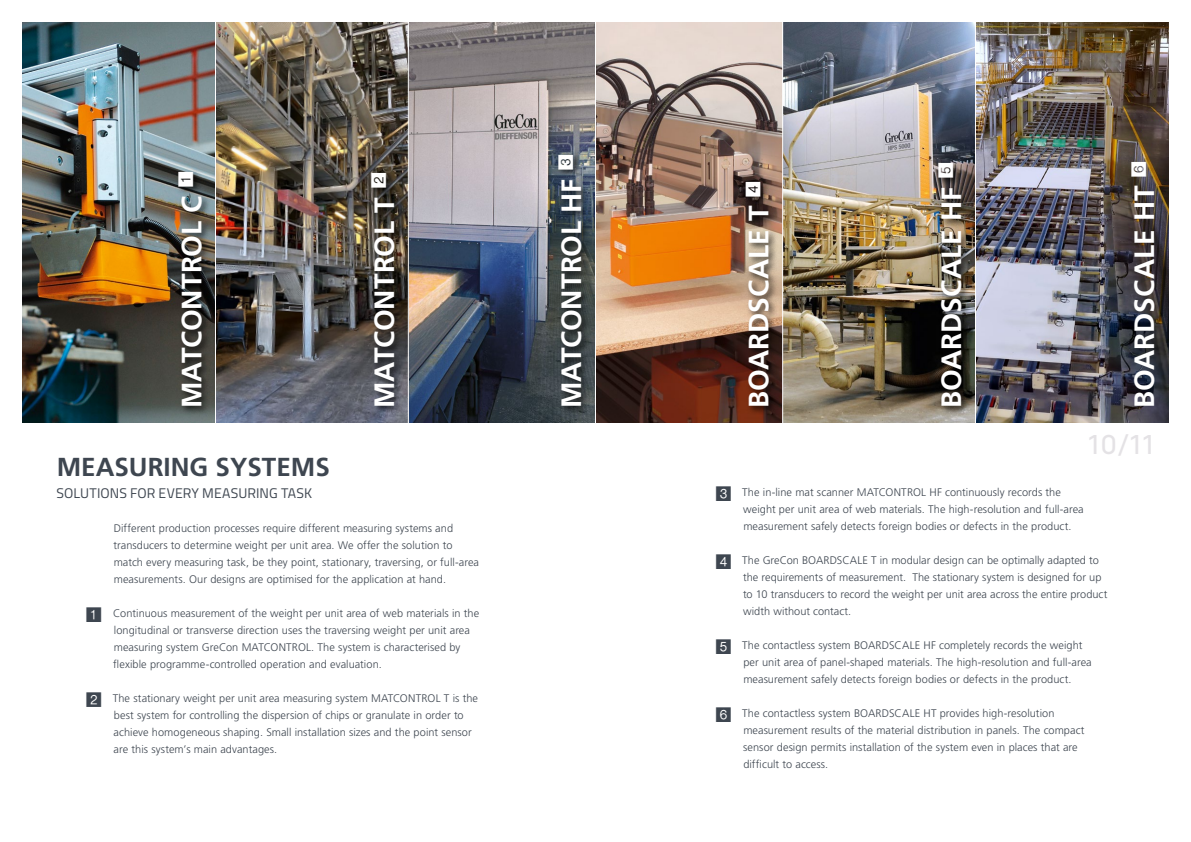
<style>
.page{position:relative;width:1191px;height:842px;background:#fff}
.page>*{position:absolute;margin:0;border:0;box-sizing:border-box;transform-origin:0 0}
.t1{font:700 28px "Frutiger LT Std";color:#fff}
.t2{font:700 26px "Frutiger LT Std";color:#3e4650}
.t3{font:26px "Normal";color:#e4e2e5}
.t4{font:14px "Titillium";letter-spacing:.005em;color:#3e4650}
.t5{font:300 11px/17px "Frutiger LT Std";letter-spacing:.005em;color:#3e4650}
.s1{font-family:"Square Frame Negative";font-weight:400;font-size:20px}
</style>
<div class="page">
<img style="left:783px;top:23px;width:192px;height:399px">
<img style="left:23px;top:23px;width:192px;height:399px">
<img style="left:976px;top:23px;width:192px;height:399px">
<img style="left:409px;top:23px;width:186px;height:399px">
<img style="left:216px;top:23px;width:192px;height:399px">
<img style="left:596px;top:23px;width:186px;height:399px">
<div style="left:935px;top:160px;width:35px;height:255px;background:#000;opacity:.75"></div>
<div style="left:368px;top:170px;width:35px;height:245px;background:#000;opacity:.75"></div>
<div style="left:742px;top:178px;width:36px;height:237px;background:#000;opacity:.75"></div>
<div style="left:555px;top:151px;width:36px;height:264px;background:#000;opacity:.75"></div>
<div style="left:175px;top:168px;width:36px;height:247px;background:#000;opacity:.75"></div>
<h1 class="t1" style="left:175px;top:408px;width:240px;rotate:-90deg">MATCONTROL C <sup>1</sup></h1>
<h1 class="t1" style="left:555px;top:408px;width:257px;rotate:-90deg">MATCONTROL HF <sup>3</sup></h1>
<h1 class="t1" style="left:368px;top:408px;width:238px;rotate:-90deg">MATCONTROL T <sup>2</sup></h1>
<h1 class="t1" style="left:742px;top:408px;width:229px;rotate:-90deg">BOARDSCALE T <sup>4</sup></h1>
<h1 class="t1" style="left:935px;top:408px;width:248px;rotate:-90deg">BOARDSCALE HF <sup>5</sup></h1>
<h1 class="t1" style="left:1128px;top:408px;width:250px;rotate:-90deg">BOARDSCALE HT <sup>6</sup></h1>
<h2 class="t2" style="left:57px;top:452px;width:275px">MEASURING SYSTEMS</h2>
<p class="t4" style="left:56px;top:483px;width:257px">SOLUTIONS FOR EVERY MEASURING TASK</p>
<p class="t5" style="left:114px;top:520px;width:367px">Different production processes require different measuring systems and transducers to determine weight per unit area. We offer the solution to match every measuring task, be they point, stationary, traversing, or full-area measurements. Our designs are optimised for the application at hand.</p>
<p class="t5" style="left:113px;top:605px;width:367px;text-indent:-28px"><span class="s1">1</span> Continuous measurement of the weight per unit area of web materials in the longitudinal or transverse direction uses the traversing weight per unit area measuring system GreCon MATCONTROL. The system is characterised by flexible programme-controlled operation and evaluation.</p>
<p class="t5" style="left:114px;top:690px;width:366px;text-indent:-28px"><span class="s1">2</span> The stationary weight per unit area measuring system MATCONTROL T is the best system for controlling the dispersion of chips or granulate in order to achieve homogeneous shaping. Small installation sizes and the point sensor are this system’s main advantages.</p>
<h2 class="t3" style="left:1087px;top:432px;width:68px">10/11</h2>
<p class="t5" style="left:743px;top:484px;width:342px;text-indent:-28px"><span class="s1">3</span> The in-line mat scanner MATCONTROL HF continuously records the weight per unit area of web materials. The high-resolution and full-area measurement safely detects foreign bodies or defects in the product.</p>
<p class="t5" style="left:743px;top:552px;width:366px;text-indent:-28px"><span class="s1">4</span> The GreCon BOARDSCALE T in modular design can be optimally adapted to the requirements of measurement. The stationary system is designed for up to 10 transducers to record the weight per unit area across the entire product width without contact.</p>
<p class="t5" style="left:743px;top:637px;width:350px;text-indent:-29px"><span class="s1">5</span> The contactless system BOARDSCALE HF completely records the weight per unit area of panel-shaped materials. The high-resolution and full-area measurement safely detects foreign bodies or defects in the product.</p>
<p class="t5" style="left:743px;top:705px;width:343px;text-indent:-28px"><span class="s1">6</span> The contactless system BOARDSCALE HT provides high-resolution measurement results of the material distribution in panels. The compact sensor design permits installation of the system even in places that are difficult to access.</p>
</div>
